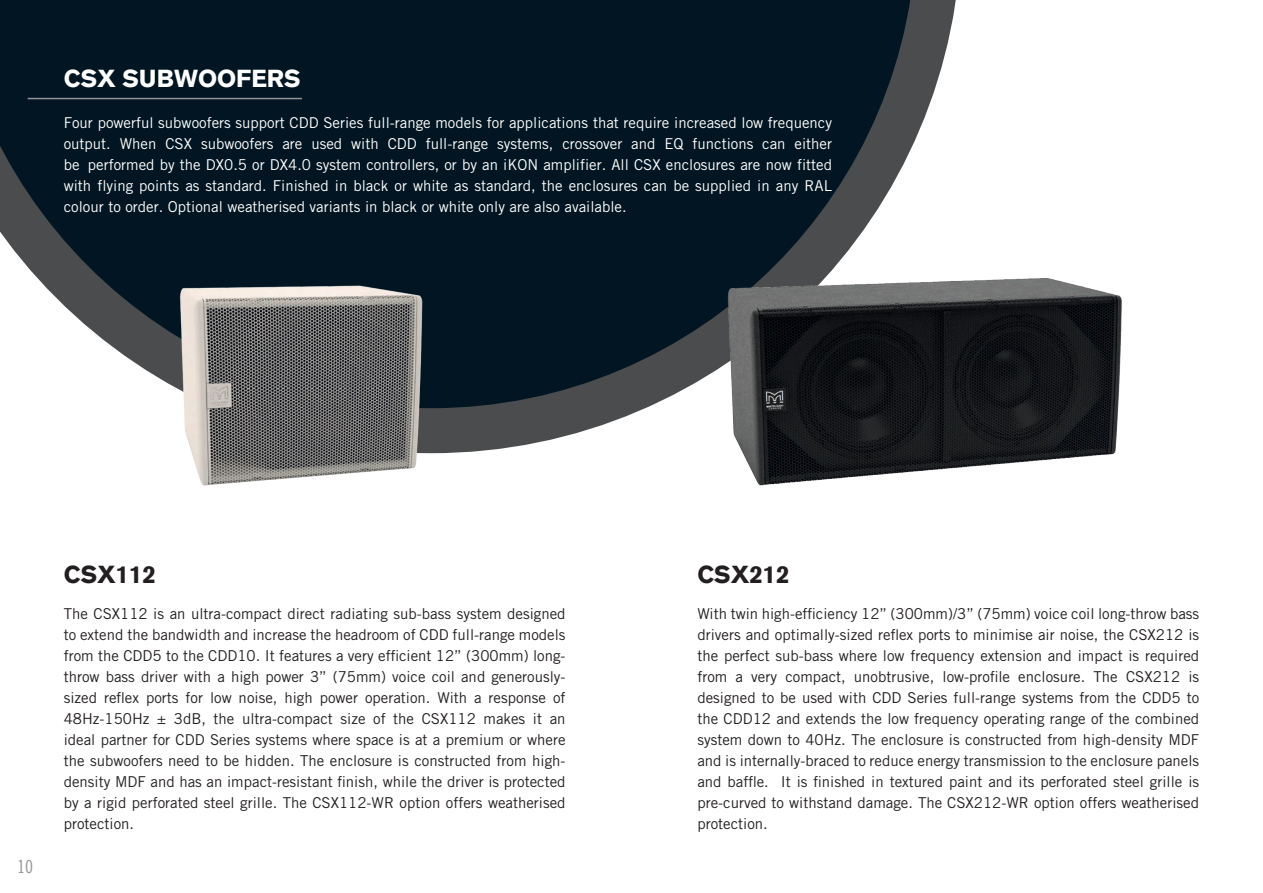
<style>
.page{position:relative;width:1263px;height:893px;background:#fff}
.page>*{position:absolute;margin:0;border:0;box-sizing:border-box;transform-origin:0 0}
.t1{font:900 24px "Akzidenz Grotesk CE";color:#fff}
.t2{font:900 24px "Akzidenz Grotesk CE";color:#231f20}
.t3{font:18px "Trade Gothic Cond Eighteen";color:#939598}
.t4{font:15px/21px "Trade Gothic";color:#231f20;text-align:justify}
.t5{font:15px/21px "Trade Gothic";color:#fff;text-align:justify}
</style>
<div class="page">
<svg style="left:0;top:0;width:956px;height:453px;background:#293942"></svg>
<img style="left:165px;top:250px;width:268px;height:236px">
<img style="left:721px;top:262px;width:401px;height:224px">
<hr style="left:28px;top:98px;width:274px;height:1px;background:#939598">
<h1 class="t1" style="left:64px;top:63px;width:238px">CSX SUBWOOFERS</h1>
<p class="t5" style="left:64px;top:112px;width:770px">Four powerful subwoofers support CDD Series full-range models for applications that require increased low frequency output. When CSX subwoofers are used with CDD full-range systems, crossover and EQ functions can either be performed by the DX0.5 or DX4.0 system controllers, or by an iKON amplifier. All CSX enclosures are now fitted with flying points as standard. Finished in black or white as standard, the enclosures can be supplied in any RAL colour to order. Optional weatherised variants in black or white only are also available.</p>
<p class="t3" style="left:17px;top:856px;width:17px">10</p>
<h1 class="t2" style="left:64px;top:559px;width:94px">CSX112</h1>
<h1 class="t2" style="left:697px;top:559px;width:94px">CSX212</h1>
<p class="t4" style="left:64px;top:603px;width:503px">The CSX112 is an ultra-compact direct radiating sub-bass system designed to extend the bandwidth and increase the headroom of CDD full-range models from the CDD5 to the CDD10. It features a very efficient 12” (300mm) long&shy;throw bass driver with a high power 3” (75mm) voice coil and generously&shy;sized reflex ports for low noise, high power operation. With a response of 48Hz-150Hz ± 3dB, the ultra-compact size of the CSX112 makes it an ideal partner for CDD Series systems where space is at a premium or where the subwoofers need to be hidden. The enclosure is constructed from high&shy;density MDF and has an impact-resistant finish, while the driver is protected by a rigid perforated steel grille. The CSX112-WR option offers weatherised protection.</p>
<p class="t4" style="left:697px;top:603px;width:503px">With twin high-efficiency 12” (300mm)/3” (75mm) voice coil long-throw bass drivers and optimally-sized reflex ports to minimise air noise, the CSX212 is the perfect sub-bass where low frequency extension and impact is required from a very compact, unobtrusive, low-profile enclosure. The CSX212 is designed to be used with CDD Series full-range systems from the CDD5 to the CDD12 and extends the low frequency operating range of the combined system down to 40Hz. The enclosure is constructed from high-density MDF and is internally-braced to reduce energy transmission to the enclosure panels and baffle. It is finished in textured paint and its perforated steel grille is pre-curved to withstand damage. The CSX212-WR option offers weatherised protection.</p>
</div>
